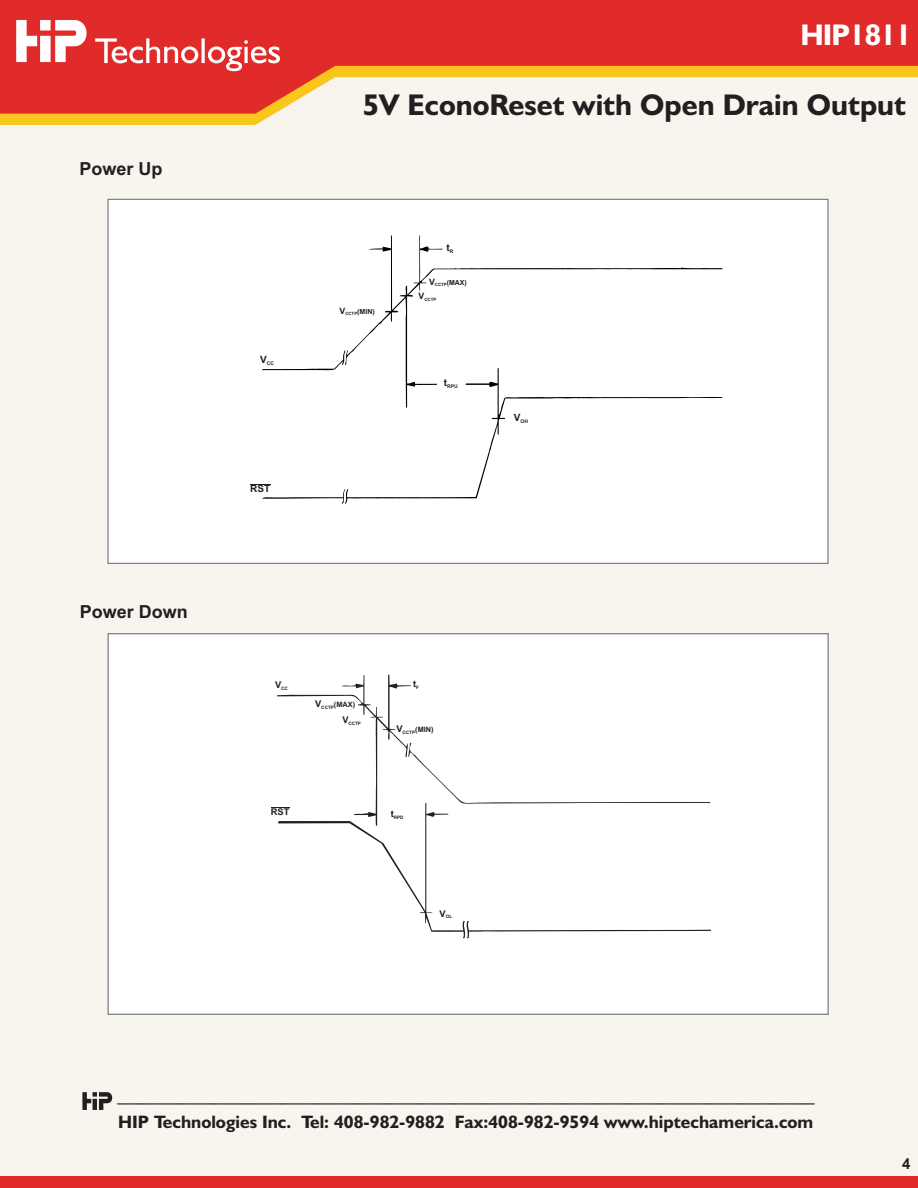
<style>
.page{position:relative;width:918px;height:1188px;background:#f8f5ee}
.page>*{position:absolute;margin:0;border:0;box-sizing:border-box;transform-origin:0 0}
.t1{font:700 30px "Humanist 521 BT";color:#231f20}
.t2{font:700 30px "Humanist 521 BT";letter-spacing:-.03em;color:#fff}
.t3{font:700 18px "Humanist 521 BT";color:#231f20}
.t4{font:700 18px "Arial";color:#231f20}
.t5{font:700 15px "Arial";color:#231f20}
.t6{font:700 12.45px "Arial";color:#231f20;scale:1.57 1}
.t7{font:700 10.05px "Arial";color:#231f20}
.t8{font:700 9.3px "Arial";color:#231f20}
.t9{font:700 8.7px "Arial";color:#231f20}
.t10{font:700 7.35px "Arial";color:#231f20}
.t11{font:700 7.05px "Arial";color:#231f20}
.t12{font:700 4.95px "Arial";color:#231f20}
.t13{font:700 4.65px "Arial";color:#231f20}
.t14{font:700 4.35px "Arial";color:#231f20}
</style>
<div class="page">
<div style="left:107px;top:199px;width:722px;height:365px;background:#fff;border:1px solid #808285"></div>
<div style="left:108px;top:633px;width:721px;height:382px;background:#fff;border:1px solid #808285"></div>
<svg style="left:262px;top:350px;width:83px;height:21px"></svg>
<svg style="left:345px;top:236px;width:377px;height:132px"></svg>
<svg style="left:345px;top:368px;width:377px;height:136px"></svg>
<svg style="left:250px;top:484px;width:95px;height:20px"></svg>
<div style="left:0;top:1177px;width:918px;height:11px;background:#e02b2a"></div>
<svg style="left:82px;top:1092px;width:30px;height:18px"></svg>
<svg style="left:0;top:114px;width:274px;height:11px;background:#f9c724"></svg>
<svg style="left:0;top:0;width:918px;height:114px;fill:#e02b2a"></svg>
<svg style="left:95px;top:38px;width:185px;height:33px;background:#e7605f"></svg>
<svg style="left:16px;top:20px;width:71px;height:42px;background:#f2a7a6"></svg>
<svg style="left:271px;top:675px;width:440px;height:263px"></svg>
<h1 class="t2" style="left:800px;top:22px;width:113px">HIP1811</h1>
<p class="t4" style="left:80px;top:162px;width:85px">Power Up</p>
<p class="t4" style="left:80px;top:605px;width:110px">Power Down</p>
<p class="t12" style="left:260px;top:362px;width:15px"><sup>V</sup>CC</p>
<p class="t7" style="left:250px;top:485px;width:22px">RST</p>
<h1 class="t1" style="left:363px;top:92px;width:545px">5V EconoReset with Open Drain Output</h1>
<p class="t7" style="left:447px;top:244px;width:8px">t<sub>R</sub></p>
<p class="t9" style="left:429px;top:278px;width:7px">V</p>
<p class="t11" style="left:447px;top:279px;width:22px">(MAX)</p>
<p class="t14" style="left:435px;top:283px;width:13px">CCTP</p>
<p class="t9" style="left:339px;top:307px;width:7px">V</p>
<p class="t11" style="left:357px;top:309px;width:19px">(MIN)</p>
<p class="t14" style="left:345px;top:312px;width:13px">CCTP</p>
<p class="t14" style="left:419px;top:298px;width:19px"><sup>V</sup>CCTP</p>
<p class="t12" style="left:444px;top:385px;width:15px"><sup>t</sup>RPU</p>
<p class="t12" style="left:514px;top:420px;width:16px"><sup>V</sup>OH</p>
<p class="t13" style="left:275px;top:686px;width:14px"><sup>V</sup>CC</p>
<p class="t8" style="left:315px;top:700px;width:8px">V</p>
<p class="t10" style="left:334px;top:702px;width:23px">(MAX)</p>
<p class="t13" style="left:321px;top:706px;width:14px">CCTP</p>
<p class="t13" style="left:342px;top:722px;width:20px"><sup>V</sup>CCTP</p>
<p class="t8" style="left:271px;top:808px;width:20px">RST</p>
<p class="t8" style="left:413px;top:680px;width:7px">t<sub>F</sub></p>
<p class="t8" style="left:396px;top:725px;width:8px">V</p>
<p class="t10" style="left:415px;top:727px;width:20px">(MIN)</p>
<p class="t13" style="left:403px;top:730px;width:14px">CCTP</p>
<p class="t13" style="left:391px;top:816px;width:14px"><sup>t</sup>RPD</p>
<p class="t13" style="left:440px;top:915px;width:14px"><sup>V</sup>OL</p>
<p class="t6" style="left:118px;top:1093px;width:446px">________________________________________________________________</p>
<p class="t3" style="left:118px;top:1114px;width:697px">HIP Technologies Inc. Tel: 408-982-9882 Fax:408-982-9594 www.hiptechamerica.com</p>
<p class="t5" style="left:902px;top:1158px;width:10px">4</p>
</div>
